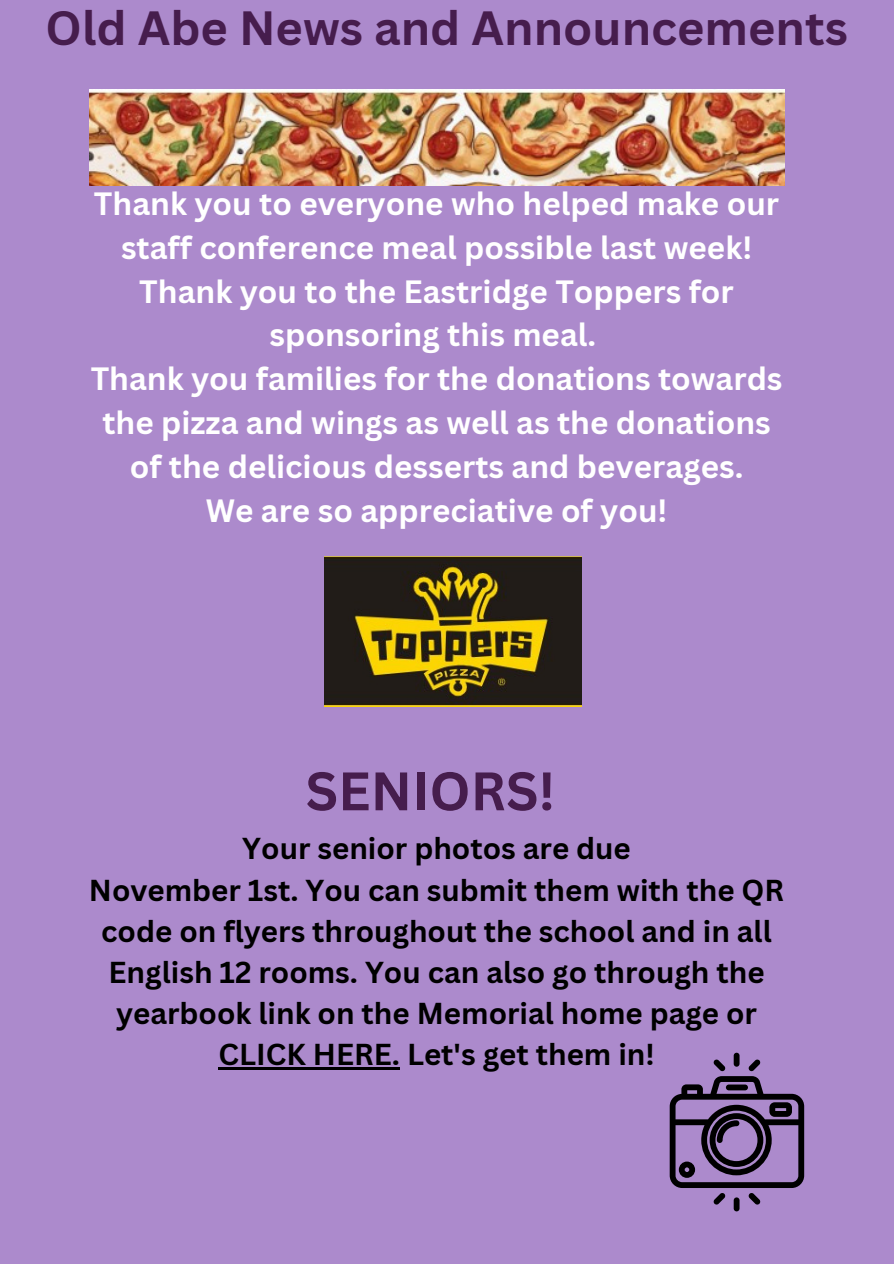
<style>
.page{position:relative;width:894px;height:1264px;background:#fff}
.page>*{position:absolute;margin:0;border:0;box-sizing:border-box;transform-origin:0 0}
.t1{font:700 52.95px "Canva Sans";color:#461d4d}
.t2{font:700 46.8px "Canva Sans";color:#461d4d}
.t3{font:700 31.35px/43.8px "Canva Sans";color:#fff;text-align:center}
.t4{font:700 29.4px/41.1px "Canva Sans";color:#000;text-align:center}
</style>
<div class="page">
<div style="left:0;top:0;width:893px;height:1263px;background:#ac8acc"></div>
<hr style="left:218px;top:1067px;width:182px;height:2px;background:#000">
<div style="left:733px;top:1052px;width:6px;height:14px;background:#000;border-radius:3px"></div>
<div style="left:733px;top:1197px;width:6px;height:14px;background:#000;border-radius:3px"></div>
<svg style="left:669px;top:1059px;width:135px;height:145px"></svg>
<img style="left:89px;top:89px;width:694px;height:96px">
<img style="left:324px;top:556px;width:257px;height:151px">
<p class="t2" style="left:46px;top:-5px;width:803px">Old Abe News and Announcements</p>
<p class="t3" style="left:94px;top:181px;width:686px">Thank you to everyone who helped make our staff conference meal possible last week!</p>
<p class="t3" style="left:139px;top:268px;width:596px">Thank you to the Eastridge Toppers for sponsoring this meal.</p>
<p class="t3" style="left:91px;top:356px;width:693px">Thank you families for the donations towards the pizza and wings as well as the donations of the delicious desserts and beverages.</p>
<p class="t3" style="left:206px;top:488px;width:463px">We are so appreciative of you!</p>
<h1 class="t1" style="left:305px;top:753px;width:251px">SENIORS!</h1>
<p class="t4" style="left:242px;top:827px;width:390px">Your senior photos are due</p>
<p class="t4" style="left:89px;top:868px;width:696px">November 1st. You can submit them with the QR code on flyers throughout the school and in all English 12 rooms. You can also go through the yearbook link on the Memorial home page or CLICK HERE. Let's get them in!</p>
</div>
